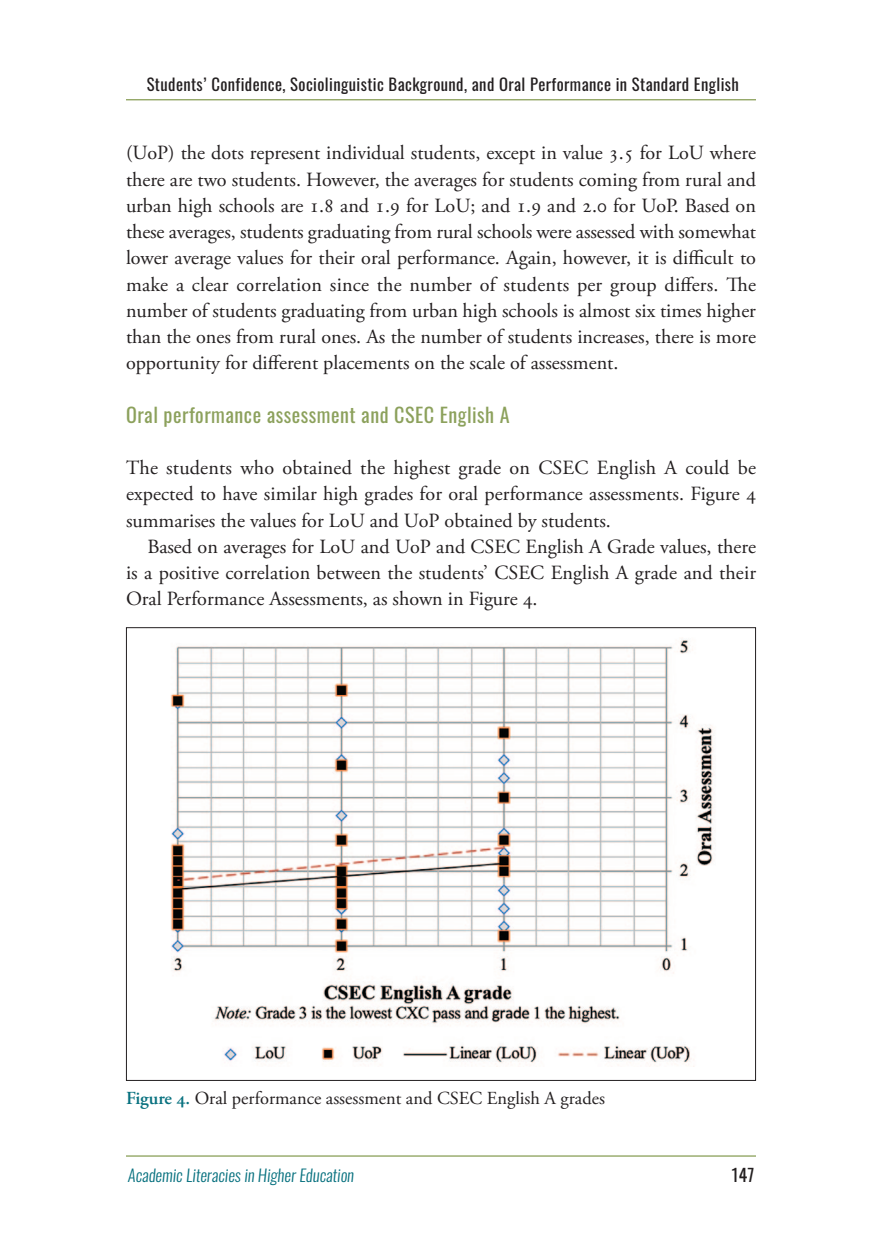
<style>
.page{position:relative;width:882px;height:1260px;background:#fff}
.page>*{position:absolute;margin:0;border:0;box-sizing:border-box;transform-origin:0 0}
.t1{font:20.12px/26.2px "Adobe Garamond Pro";color:#231f20;text-align:justify}
.t2{font:20.12px "Oswald";letter-spacing:.025em;color:#8ca15c}
.t3{font:18.38px "Adobe Garamond Pro";color:#231f20}
.t4{font:17.5px "Oswald";color:#231f20}
.t5{font:16.62px "Oswald";letter-spacing:.025em;color:#231f20}
.t6{font:italic 300 16.62px "Oswald";color:#08717f}
.s1{font-weight:600;color:#08717f}
</style>
<div class="page">
<hr style="left:126px;top:1155px;width:630px;height:2px;background:#8ca15c">
<hr style="left:126px;top:99px;width:630px;height:1px;background:#8ca15c">
<img style="left:170px;top:640px;width:545px;height:426px">
<p class="t5" style="left:147px;top:77px;width:594px">Students’ Confidence, Sociolinguistic Background, and Oral Performance in Standard English</p>
<p class="t1" style="left:126px;top:142px;width:632px">(UoP) the dots represent individual students, except in value 3.5 for LoU where there are two students. However, the averages for students coming from rural and urban high schools are 1.8 and 1.9 for LoU; and 1.9 and 2.0 for UoP. Based on these averages, students graduating from rural schools were assessed with somewhat lower average values for their oral performance. Again, however, it is difficult to make a clear correlation since the number of students per group differs. The number of students graduating from urban high schools is almost six times higher than the ones from rural ones. As the number of students increases, there is more opportunity for different placements on the scale of assessment.</p>
<p class="t2" style="left:126px;top:406px;width:385px">Oral performance assessment and CSEC English A</p>
<p class="t1" style="left:126px;top:457px;width:632px">The students who obtained the highest grade on CSEC English A could be expected to have similar high grades for oral performance assessments. Figure 4 summarises the values for LoU and UoP obtained by students.</p>
<p class="t1" style="left:126px;top:535px;width:632px;text-indent:21px">Based on averages for LoU and UoP and CSEC English A Grade values, there is a positive correlation between the students’ CSEC English A grade and their Oral Performance Assessments, as shown in Figure 4.</p>
<p class="t3" style="left:126px;top:1091px;width:480px"><span class="s1">Figure 4.</span> Oral performance assessment and CSEC English A grades</p>
<p class="t6" style="left:128px;top:1168px;width:228px">Academic Literacies in Higher Education</p>
<p class="t4" style="left:731px;top:1168px;width:25px">147</p>
</div>
